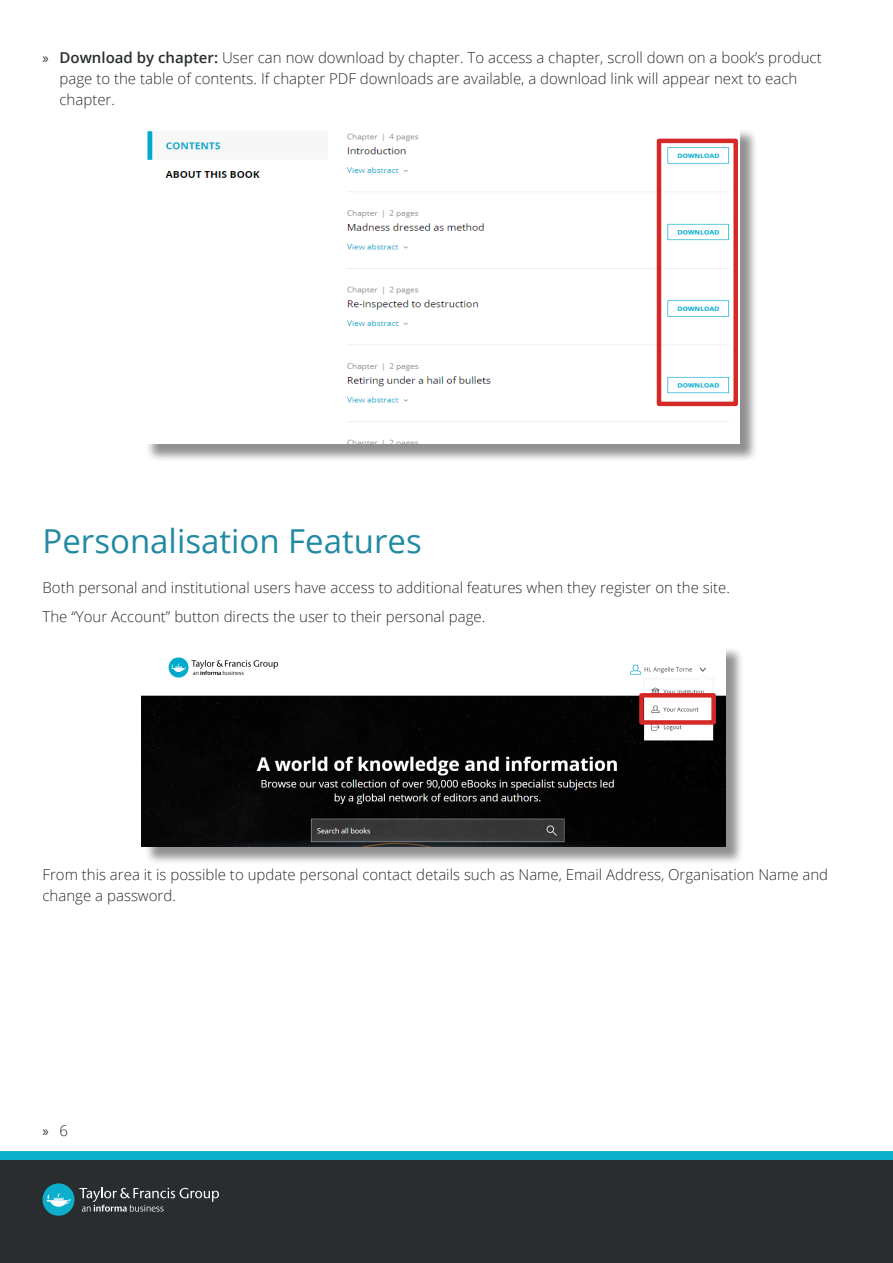
<style>
.page{position:relative;width:893px;height:1263px;background:#fff}
.page>*{position:absolute;margin:0;border:0;box-sizing:border-box;transform-origin:0 0}
.large_heading{font:33px "Open Sans";color:#218aa2}
.text{font:300 15px/21px "Open Sans";color:#292d2f}
.t1{font:15px "Myriad Pro";color:#292d2f}
.s1{font-family:"Myriad Pro";font-weight:400}
.s2{font-weight:600}
.s3{font-family:"Open Sans";font-weight:300}
</style>
<div class="page">
<div style="left:0;top:1151px;width:893px;height:9px;background:#0daecc"></div>
<div style="left:0;top:1160px;width:893px;height:103px;background:#292d2f"></div>
<div style="left:43px;top:1183px;width:31px;height:33px;background:#0daecc;border-radius:50%"></div>
<svg style="left:46px;top:1193px;width:25px;height:14px"></svg>
<svg style="left:79px;top:1187px;width:140px;height:24px"></svg>
<div style="left:144px;top:646px;width:600px;height:219px;background:#231f20;opacity:.5"></div>
<img style="left:142px;top:646px;width:583px;height:201px">
<div style="left:639px;top:693px;width:77px;height:32px;border:4px solid #d42926"></div>
<div style="left:145px;top:128px;width:614px;height:335px;background:#231f20;opacity:.5"></div>
<img style="left:145px;top:128px;width:595px;height:316px">
<div style="left:657px;top:139px;width:81px;height:267px;border:4px solid #d42926"></div>
<p class="text" style="left:60px;top:47px;width:764px;text-indent:-17px"><span class="s1">»</span> <span class="s2">Download by chapter:</span> User can now download by chapter. To access a chapter, scroll down on a book’s product page to the table of contents. If chapter PDF downloads are available, a download link will appear next to each chapter.</p>
<p class="large_heading" style="left:43px;top:519px;width:381px">Personalisation Features</p>
<p class="text" style="left:43px;top:576px;width:689px">Both personal and institutional users have access to additional features when they register on the site.</p>
<p class="text" style="left:43px;top:606px;width:444px">The “Your Account” button directs the user to their personal page.</p>
<p class="text" style="left:43px;top:863px;width:787px">From this area it is possible to update personal contact details such as Name, Email Address, Organisation Name and change a password.</p>
<p class="t1" style="left:43px;top:1122px;width:27px">» <span class="s3">6</span></p>
</div>
